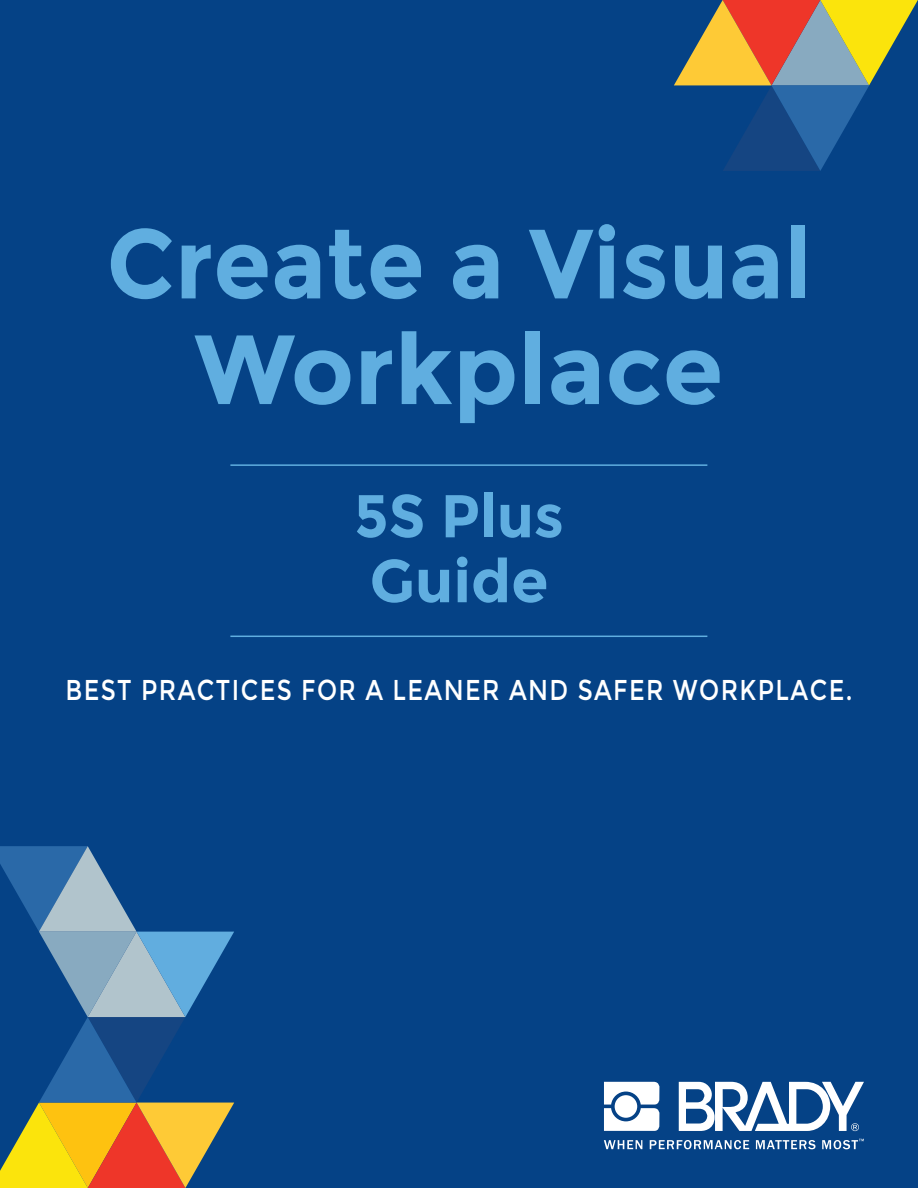
<style>
.page{position:relative;width:918px;height:1188px;background:#054286}
.page>*{position:absolute;margin:0;border:0;box-sizing:border-box;transform-origin:0 0}
.t1{font:700 98.1px/105.6px "Montserrat";color:#60aee0;text-align:center;scale:.95 1}
.t2{font:700 60.3px/64.9px "Montserrat";color:#60aee0;scale:.96 1}
.t3{font:28.65px "Montserrat";letter-spacing:.06em;color:#fff;scale:.83 1}
</style>
<div class="page">
<svg style="left:604px;top:1082px;width:55px;height:49px;background:#d2dde9"></svg>
<div style="left:615px;top:1095px;width:22px;height:23px;background:#fff;border-radius:50%"></div>
<svg style="left:679px;top:1082px;width:185px;height:49px"></svg>
<svg style="left:604px;top:1140px;width:38px;height:9px"></svg>
<svg style="left:650px;top:1140px;width:99px;height:9px"></svg>
<svg style="left:756px;top:1140px;width:60px;height:9px"></svg>
<svg style="left:822px;top:1139px;width:42px;height:10px"></svg>
<hr style="left:230px;top:464px;width:477px;height:2px;background:#60aee0">
<hr style="left:230px;top:636px;width:477px;height:1px;background:#60aee0">
<svg style="left:0;top:846px;width:234px;height:342px"></svg>
<svg style="left:674px;top:0;width:244px;height:171px"></svg>
<h1 class="t1" style="left:107px;top:211px;width:743px">Create a Visual<br>Workplace</h1>
<h2 class="t2" style="left:354px;top:484px;width:220px">5S Plus<br>Guide</h2>
<p class="t3" style="left:65px;top:673px;width:950px">BEST PRACTICES FOR A LEANER AND SAFER WORKPLACE.</p>
</div>
